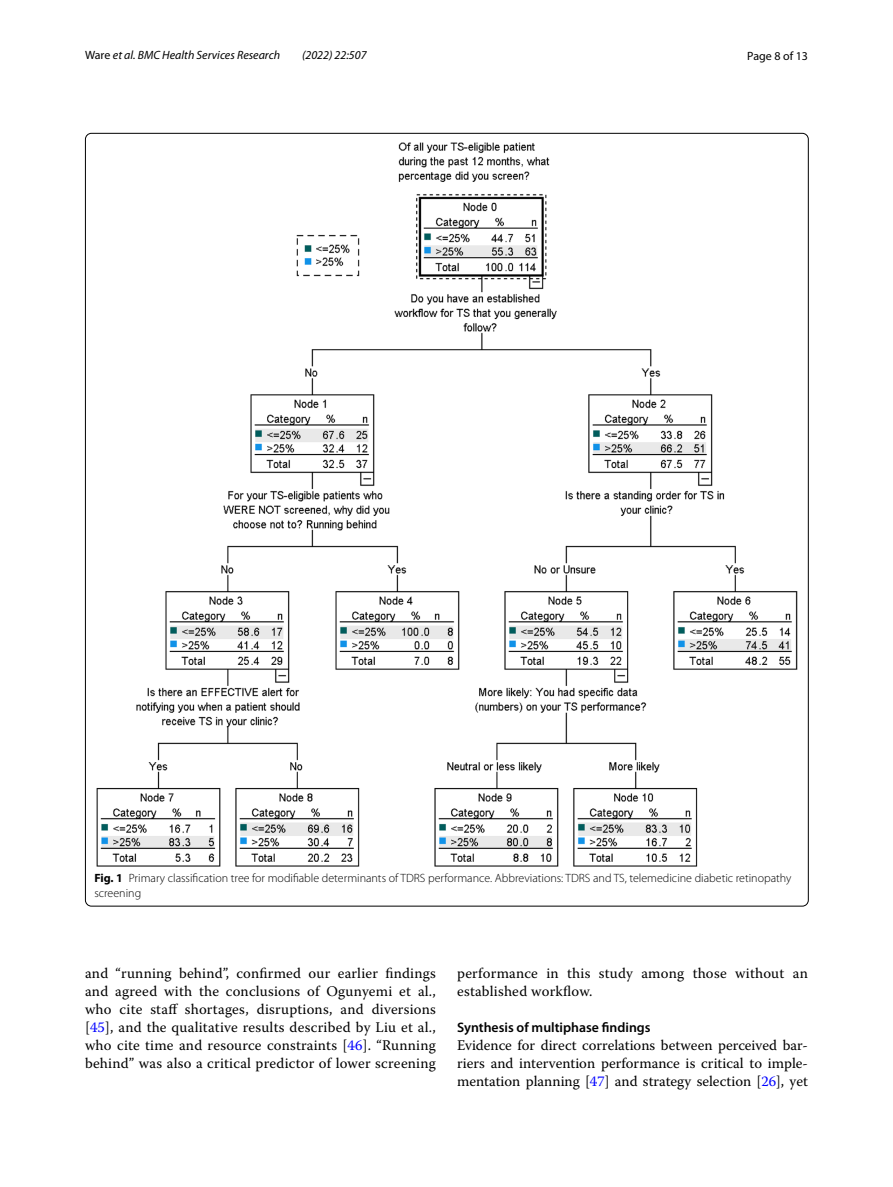
<style>
.page{position:relative;width:893px;height:1187px;background:#fff}
.page>*{position:absolute;margin:0;border:0;box-sizing:border-box;transform-origin:0 0}
.t1{font:14.7px/18px "Warnock Pro";letter-spacing:.015em;color:#000;text-align:justify}
.t2{font:600 13.8px "Myriad Pro";color:#000}
.t3{font:300 12px/15px "Myriad Pro";color:#000}
.t4{font:italic 12px "Myriad Pro";color:#000}
.t5{font:12px "Myriad Pro";color:#000}
.s1{font-style:normal}
.s2{font-weight:700}
.s3{color:#00f}
</style>
<div class="page">
<img style="left:97px;top:142px;width:700px;height:724px">
<p class="t4" style="left:85px;top:48px;width:197px"><span class="s1">Ware</span> et al. BMC Health Services Research</p>
<p class="t4" style="left:302px;top:48px;width:66px">(2022) 22:507</p>
<p class="t5" style="left:747px;top:48px;width:62px">Page 8 of 13</p>
<p class="t3" style="left:94px;top:870px;width:699px"><span class="s2">Fig. 1</span> Primary classification tree for modifiable determinants of TDRS performance. Abbreviations: TDRS and TS, telemedicine diabetic retinopathy screening</p>
<p class="t1" style="left:85px;top:963px;width:352px">and “running behind”, confirmed our earlier findings and agreed with the conclusions of Ogunyemi et al., who cite staff shortages, disruptions, and diversions [<span class="s3">45</span>], and the qualitative results described by Liu et al., who cite time and resource constraints [<span class="s3">46</span>]. “Running behind” was also a critical predictor of lower screening</p>
<p class="t1" style="left:457px;top:963px;width:352px">performance in this study among those without an established workflow.</p>
<p class="t2" style="left:457px;top:1018px;width:195px">Synthesis of multiphase findings</p>
<p class="t1" style="left:457px;top:1035px;width:352px">Evidence for direct correlations between perceived bar&shy;riers and intervention performance is critical to imple&shy;mentation planning [<span class="s3">47</span>] and strategy selection [<span class="s3">26</span>], yet</p>
</div>
